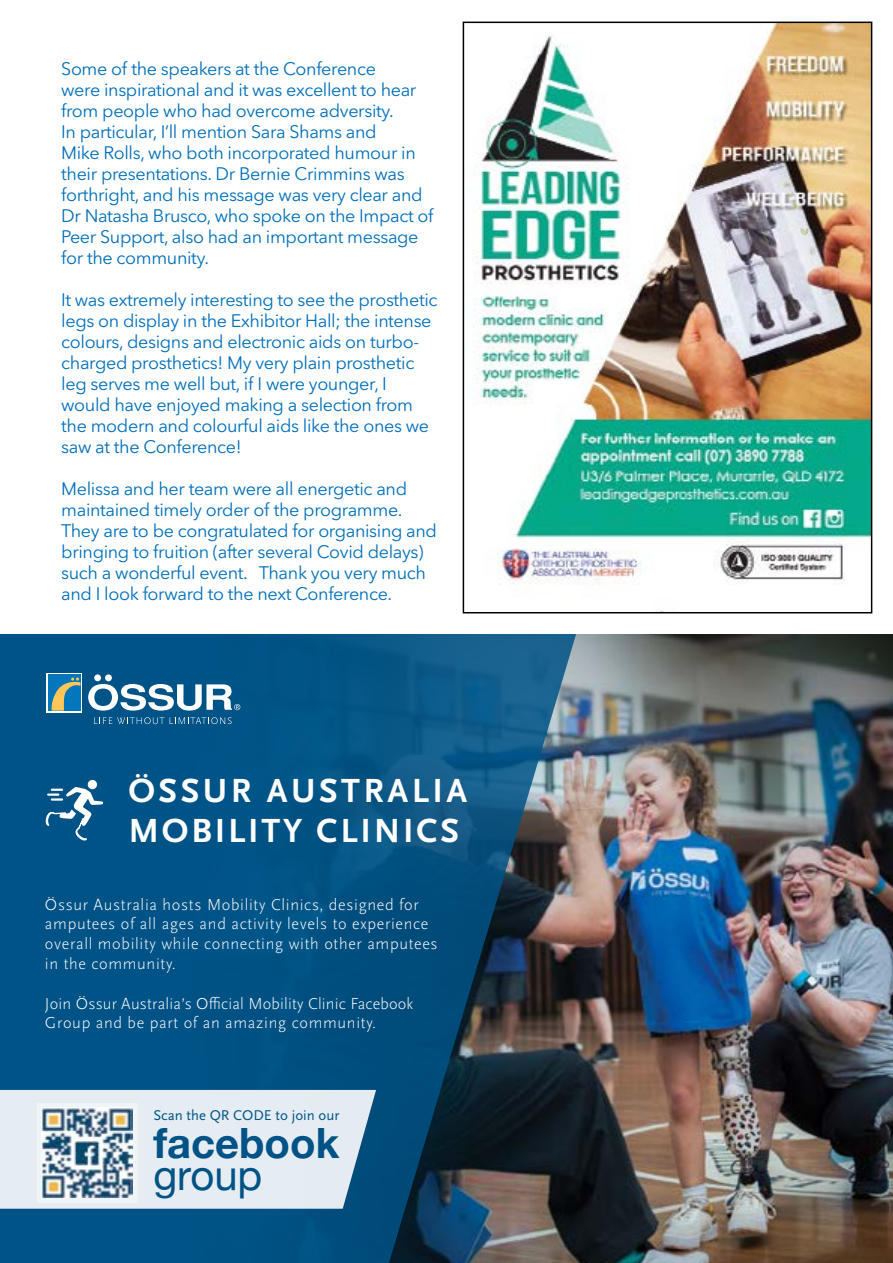
<style>
.page{position:relative;width:893px;height:1263px;background:#fff}
.page>*{position:absolute;margin:0;border:0;box-sizing:border-box;transform-origin:0 0}
.t1{font:700 41.7px "Helvetica Neue";color:#005387}
.t2{font:41.7px "Helvetica Neue";color:#005387}
.t3{font:700 34.95px/39.9px "Scala Sans OT";letter-spacing:.08em;color:#fff}
.t4{font:18px/21px "Avenir Next Rounded Std";letter-spacing:-.02em;color:#006fba}
.t5{font:300 16.5px/19.8px "Scala Sans Pro";letter-spacing:.04em;color:#fff}
.t6{font:300 16.5px/19.8px "Scala Sans Pro";letter-spacing:.01em;color:#fff}
.t7{font:14.7px "Scala Sans Pro";color:#005387}
</style>
<div class="page">
<img style="left:742px;top:634px;width:151px;height:629px">
<img style="left:0;top:634px;width:742px;height:629px">
<svg style="left:94px;top:717px;width:70px;height:7px"></svg>
<svg style="left:170px;top:717px;width:62px;height:7px"></svg>
<div style="left:94px;top:674px;width:7px;height:7px;background:#fff;border-radius:50%"></div>
<div style="left:105px;top:674px;width:7px;height:7px;background:#fff;border-radius:50%"></div>
<svg style="left:88px;top:684px;width:152px;height:27px"></svg>
<svg style="left:46px;top:673px;width:36px;height:39px"></svg>
<div style="left:48px;top:674px;width:32px;height:37px;background:#0476bb"></div>
<svg style="left:51px;top:677px;width:29px;height:34px"></svg>
<div style="left:88px;top:780px;width:9px;height:9px;background:#fff;border-radius:50%"></div>
<svg style="left:46px;top:787px;width:57px;height:53px"></svg>
<div style="left:0;top:1090px;width:376px;height:119px;background:#e5edf2"></div>
<div style="left:37px;top:1103px;width:100px;height:99px;background:#eff4f7"></div>
<img style="left:42px;top:1107px;width:91px;height:91px">
<img style="left:473px;top:25px;width:396px;height:560px">
<div style="left:463px;top:22px;width:409px;height:591px;border:2px solid #000"></div>
<p class="t4" style="left:61px;top:58px;width:374px">Some of the speakers at the Conference<br>were inspirational and it was excellent to hear from people who had overcome adversity.<br>In particular, I’ll mention Sara Shams and<br>Mike Rolls, who both incorporated humour in their presentations. Dr Bernie Crimmins was forthright, and his message was very clear and Dr Natasha Brusco, who spoke on the Impact of Peer Support, also had an important message for the community.</p>
<p class="t4" style="left:61px;top:289px;width:378px">It was extremely interesting to see the prosthetic legs on display in the Exhibitor Hall; the intense colours, designs and electronic aids on turbo&shy;charged prosthetics! My very plain prosthetic leg serves me well but, if I were younger, I would have enjoyed making a selection from the modern and colourful aids like the ones we saw at the Conference!</p>
<p class="t4" style="left:61px;top:478px;width:377px">Melissa and her team were all energetic and maintained timely order of the programme.<br>They are to be congratulated for organising and bringing to fruition (after several Covid delays) such a wonderful event. Thank you very much and I look forward to the next Conference.</p>
<h2 class="t3" style="left:128px;top:771px;width:340px">ÖSSUR AUSTRALIA<br>MOBILITY CLINICS</h2>
<p class="t5" style="left:45px;top:894px;width:394px">Össur Australia hosts Mobility Clinics, designed for amputees of all ages and activity levels to experience overall mobility while connecting with other amputees in the community.</p>
<p class="t6" style="left:45px;top:993px;width:370px">Join Össur Australia’s Official Mobility Clinic Facebook<br>Group and be part of an amazing community.</p>
<p class="t7" style="left:153px;top:1107px;width:188px">Scan the QR CODE to join our</p>
<h1 class="t1" style="left:153px;top:1117px;width:188px">facebook</h1>
<h1 class="t2" style="left:153px;top:1150px;width:110px">group</h1>
</div>
